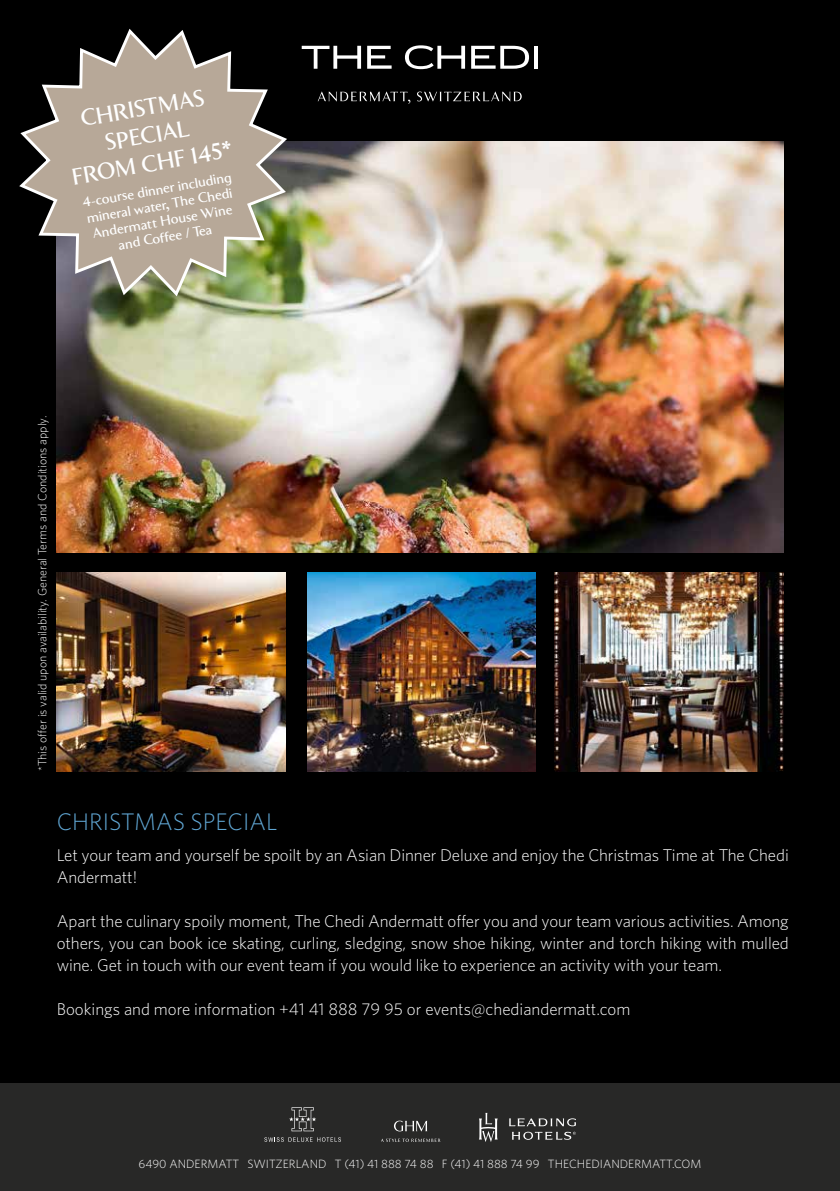
<style>
.page{position:relative;width:840px;height:1191px;background:#fff}
.page>*{position:absolute;margin:0;border:0;box-sizing:border-box;transform-origin:0 0}
.t1{font:300 24px "Whitney";color:#60a6d3}
.t2{font:500 23px/28px "Clarice";color:#fff;text-align:center}
.t3{font:300 17px/22px "Whitney";letter-spacing:-.005em;color:#fff}
.t4{font:500 14px/16px "Clarice";color:#fff;text-align:center}
.t5{font:300 12px "Whitney";color:#fff}
</style>
<div class="page">
<div style="left:0;top:0;width:839px;height:1191px;background:#000"></div>
<svg style="left:301px;top:46px;width:60px;height:23px"></svg>
<svg style="left:367px;top:46px;width:24px;height:23px"></svg>
<svg style="left:405px;top:45px;width:60px;height:24px"></svg>
<svg style="left:471px;top:46px;width:57px;height:23px"></svg>
<svg style="left:534px;top:46px;width:3px;height:23px"></svg>
<svg style="left:317px;top:91px;width:93px;height:13px"></svg>
<svg style="left:417px;top:91px;width:104px;height:11px"></svg>
<div style="left:0;top:1083px;width:839px;height:108px;background:#282827"></div>
<svg style="left:264px;top:1137px;width:77px;height:4px"></svg>
<svg style="left:289px;top:1107px;width:27px;height:24px"></svg>
<svg style="left:479px;top:1112px;width:18px;height:30px"></svg>
<svg style="left:509px;top:1118px;width:66px;height:21px"></svg>
<svg style="left:394px;top:1120px;width:33px;height:11px"></svg>
<svg style="left:381px;top:1138px;width:59px;height:4px"></svg>
<img style="left:57px;top:573px;width:228px;height:198px">
<img style="left:307px;top:573px;width:228px;height:198px">
<img style="left:57px;top:142px;width:725px;height:411px">
<img style="left:554px;top:573px;width:228px;height:198px">
<svg style="left:19px;top:28px;width:270px;height:271px"></svg>
<h2 class="t2" style="left:60px;top:108px;width:164px;rotate:-10deg">CHRISTMAS<br>SPECIAL<br>FROM CHF 145*</h2>
<p class="t4" style="left:81px;top:195px;width:152px;rotate:-10deg">4-course dinner including mineral water, The Chedi<br>Andermatt House Wine and Coffee / Tea</p>
<p class="t5" style="left:34px;top:771px;width:357px;rotate:-90deg">*This offer is valid upon availability. General Terms and Conditions apply.</p>
<h1 class="t1" style="left:57px;top:806px;width:222px">CHRISTMAS SPECIAL</h1>
<p class="t3" style="left:57px;top:843px;width:733px">Let your team and yourself be spoilt by an Asian Dinner Deluxe and enjoy the Christmas Time at The Chedi<br>Andermatt!</p>
<p class="t3" style="left:57px;top:909px;width:733px;text-align:justify">Apart the culinary spoily moment, The Chedi Andermatt offer you and your team various activities. Among others, you can book ice skating, curling, sledging, snow shoe hiking, winter and torch hiking with mulled wine. Get in touch with our event team if you would like to experience an activity with your team.</p>
<p class="t3" style="left:57px;top:997px;width:575px">Bookings and more information +41 41 888 79 95 or events@chediandermatt.com</p>
<p class="t5" style="left:138px;top:1155px;width:564px">6490 ANDERMATT SWITZERLAND T (41) 41 888 74 88 F (41) 41 888 74 99 THECHEDIANDERMATT.COM</p>
</div>
